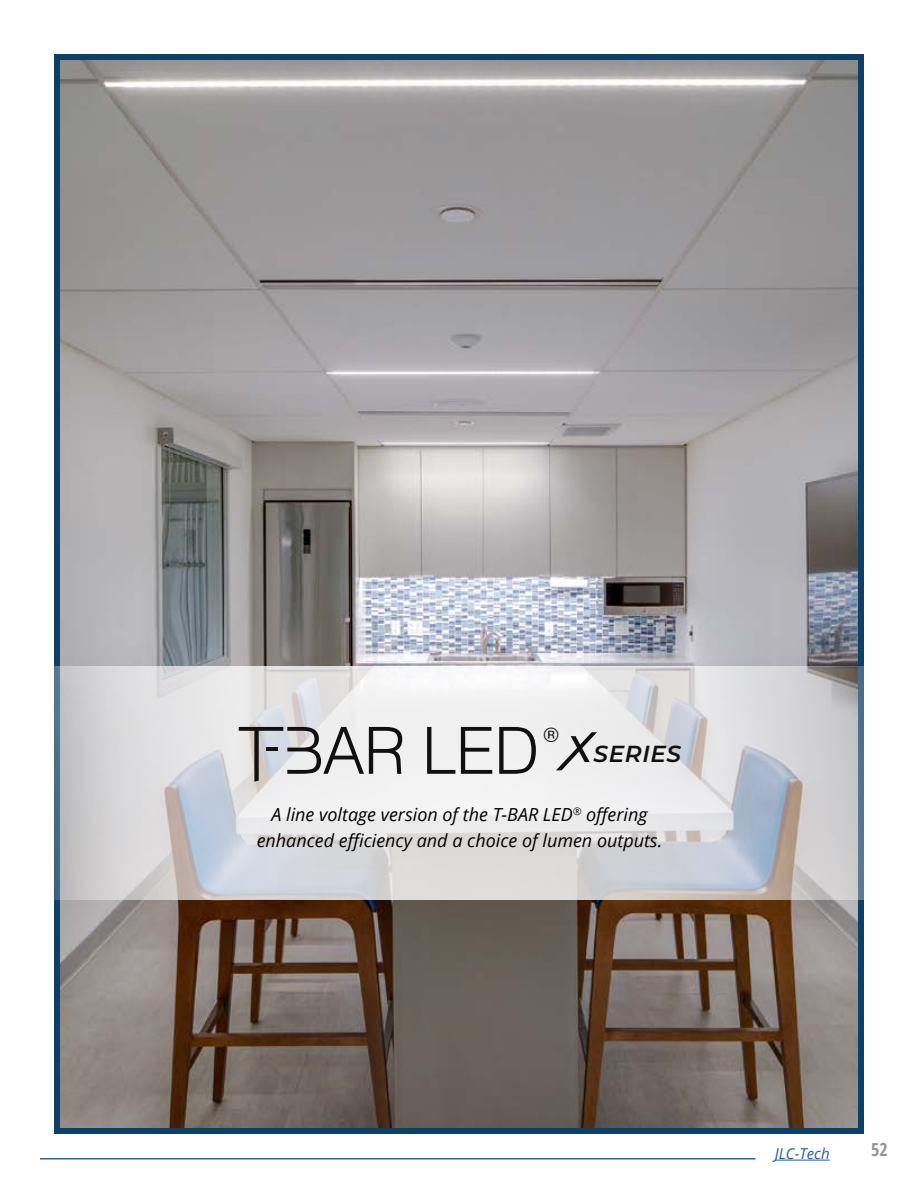
<style>
.page{position:relative;width:918px;height:1188px;background:#fff}
.page>*{position:absolute;margin:0;border:0;box-sizing:border-box;transform-origin:0 0}
.t1{font:italic 600 23.25px "Montserrat";letter-spacing:.025em;color:#12100e}
.t2{font:20.1px "Helvetica";color:#12100e}
.t3{font:italic 18px/25.5px "Open Sans";color:#000;text-align:center}
.t4{font:700 condensed 18px "Open Sans";color:#939598}
.t5{font:italic 15px "Open Sans";color:#215e9e}
</style>
<div class="page">
<img style="left:61px;top:61px;width:796px;height:1066px">
<div style="left:54px;top:54px;width:810px;height:1080px;border:6px solid #0e3f65"></div>
<svg style="left:54px;top:666px;width:810px;height:233px"></svg>
<svg style="left:556px;top:732px;width:41px;height:38px"></svg>
<svg style="left:239px;top:727px;width:163px;height:55px"></svg>
<hr style="left:266px;top:747px;width:11px;height:4px;background:#12100e">
<svg style="left:427px;top:727px;width:28px;height:47px"></svg>
<svg style="left:461px;top:727px;width:31px;height:47px"></svg>
<svg style="left:499px;top:727px;width:37px;height:47px"></svg>
<hr style="left:775px;top:1160px;width:55px;height:1px;background:#215e9e">
<hr style="left:40px;top:1158px;width:715px;height:2px;background:#306091">
<p class="t2" style="left:544px;top:720px;width:16px">®</p>
<p class="t1" style="left:594px;top:737px;width:89px">SERIES</p>
<p class="t3" style="left:257px;top:801px;width:407px">A line voltage version of the T-BAR LED<sup>®</sup> offering enhanced efficiency and a choice of lumen outputs.</p>
<p class="t5" style="left:775px;top:1143px;width:56px">JLC-Tech</p>
<p class="t4" style="left:871px;top:1137px;width:18px">52</p>
</div>
